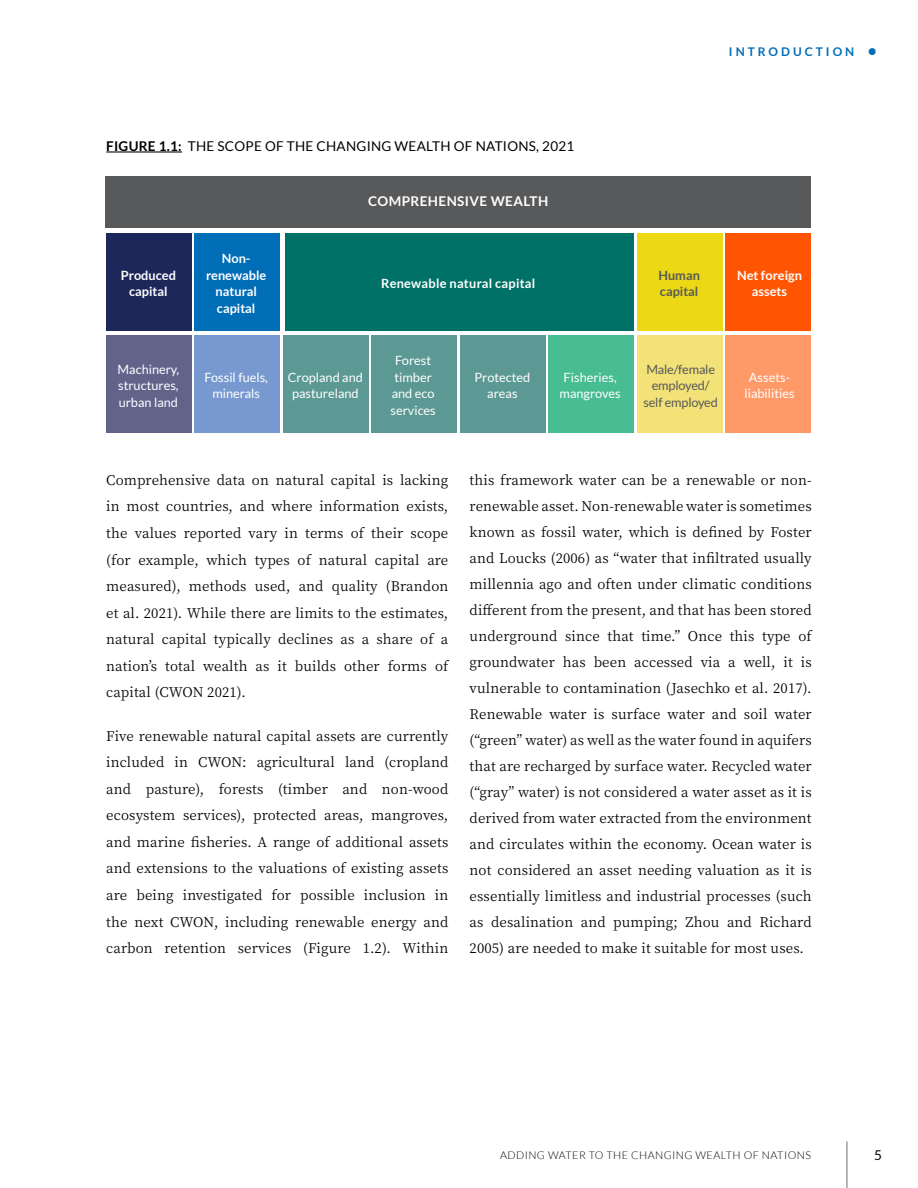
<style>
.page{position:relative;width:918px;height:1188px;background:#fff}
.page>*{position:absolute;margin:0;border:0;box-sizing:border-box;transform-origin:0 0}
.t1{font:13.5px/26px "Noto Serif JP";letter-spacing:.01em;color:#000;text-align:justify}
.t2{font:13.5px "Lato";letter-spacing:.02em;color:#000}
.t3{font:700 13.5px "Lato";letter-spacing:.03em;color:#fff}
.t4{font:12.75px/16.5px "Lato";color:#fff;text-align:center}
.t5{font:700 12.75px/16.5px "Lato";color:#fff;text-align:center}
.t6{font:12.75px/16.5px "Lato";letter-spacing:-.015em;color:#58595b;text-align:center}
.t7{font:700 12.75px "Lato";letter-spacing:.02em;color:#fff}
.t8{font:700 12.75px/16.5px "Lato";color:#58595b}
.t9{font:700 12px "Lato";letter-spacing:.25em;color:#006eb7}
.t10{font:300 10.8px "Lato";letter-spacing:.04em;color:#000}
.s1{font-weight:700}
</style>
<div class="page">
<hr style="left:847px;top:1141px;width:1px;height:47px;background:#6d6e71">
<hr style="left:106px;top:151px;width:76px;height:2px;background:#000">
<div style="left:106px;top:176px;width:705px;height:51px;background:#58595b"></div>
<div style="left:106px;top:233px;width:85px;height:98px;background:#1d275a"></div>
<div style="left:195px;top:233px;width:85px;height:98px;background:#006eb7"></div>
<div style="left:285px;top:233px;width:349px;height:98px;background:#007166"></div>
<div style="left:638px;top:233px;width:85px;height:98px;background:#ecd815"></div>
<div style="left:726px;top:233px;width:85px;height:98px;background:#ff5503"></div>
<div style="left:106px;top:335px;width:85px;height:98px;background:#61638b"></div>
<div style="left:195px;top:335px;width:85px;height:98px;background:#7799cf"></div>
<div style="left:283px;top:335px;width:85px;height:98px;background:#5c9994"></div>
<div style="left:372px;top:335px;width:85px;height:98px;background:#5c9994"></div>
<div style="left:460px;top:335px;width:85px;height:98px;background:#5c9994"></div>
<div style="left:549px;top:335px;width:85px;height:98px;background:#48bc92"></div>
<div style="left:638px;top:335px;width:85px;height:98px;background:#f2e277"></div>
<div style="left:726px;top:335px;width:85px;height:98px;background:#ff9968"></div>
<p class="t2" style="left:106px;top:139px;width:470px"><span class="s1">FIGURE 1.1:</span> THE SCOPE OF THE CHANGING WEALTH OF NATIONS, 2021</p>
<p class="t3" style="left:368px;top:193px;width:182px">COMPREHENSIVE WEALTH</p>
<p class="t9" style="left:729px;top:44px;width:150px">INTRODUCTION ●</p>
<p class="t5" style="left:121px;top:267px;width:57px">Produced capital</p>
<p class="t5" style="left:206px;top:250px;width:62px">Non&shy;renewable natural capital</p>
<p class="t4" style="left:118px;top:361px;width:63px;text-align:justify">Machinery, structures, urban land</p>
<p class="t4" style="left:204px;top:369px;width:65px">Fossil fuels, minerals</p>
<p class="t4" style="left:288px;top:369px;width:77px">Cropland and pastureland</p>
<p class="t7" style="left:381px;top:276px;width:156px">Renewable natural capital</p>
<p class="t8" style="left:658px;top:267px;width:43px">Human capital</p>
<p class="t5" style="left:737px;top:267px;width:66px">Net foreign assets</p>
<p class="t4" style="left:391px;top:352px;width:47px">Forest timber and eco services</p>
<p class="t4" style="left:474px;top:369px;width:57px">Protected areas</p>
<p class="t4" style="left:560px;top:369px;width:63px">Fisheries, mangroves</p>
<p class="t6" style="left:643px;top:361px;width:76px">Male/female employed/ self employed</p>
<p class="t4" style="left:744px;top:369px;width:52px">Assets&shy;liabilities</p>
<p class="t1" style="left:106px;top:467px;width:344px;line-height:26.5px">Comprehensive data on natural capital is lacking in most countries, and where information exists, the values reported vary in terms of their scope (for example, which types of natural capital are measured), methods used, and quality (Brandon et al. 2021). While there are limits to the estimates, natural capital typically declines as a share of a nation’s total wealth as it builds other forms of capital (CWON 2021).</p>
<p class="t1" style="left:106px;top:723px;width:344px;line-height:26.5px">Five renewable natural capital assets are currently included in CWON: agricultural land (cropland and pasture), forests (timber and non-wood ecosystem services), protected areas, mangroves, and marine fisheries. A range of additional assets and extensions to the valuations of existing assets are being investigated for possible inclusion in the next CWON, including renewable energy and carbon retention services (Figure 1.2). Within</p>
<p class="t1" style="left:470px;top:467px;width:344px">this framework water can be a renewable or non&shy;renewable asset. Non-renewable water is sometimes known as fossil water, which is defined by Foster and Loucks (2006) as “water that infiltrated usually millennia ago and often under climatic conditions different from the present, and that has been stored underground since that time.” Once this type of groundwater has been accessed via a well, it is vulnerable to contamination (Jasechko et al. 2017).<br>Renewable water is surface water and soil water (“green” water) as well as the water found in aquifers that are recharged by surface water. Recycled water (“gray” water) is not considered a water asset as it is derived from water extracted from the environment and circulates within the economy. Ocean water is not considered an asset needing valuation as it is essentially limitless and industrial processes (such as desalination and pumping; Zhou and Richard 2005) are needed to make it suitable for most uses.</p>
<p class="t10" style="left:500px;top:1150px;width:312px">ADDING WATER TO THE CHANGING WEALTH OF NATIONS</p>
<p class="t2" style="left:874px;top:1148px;width:9px">5</p>
</div>
